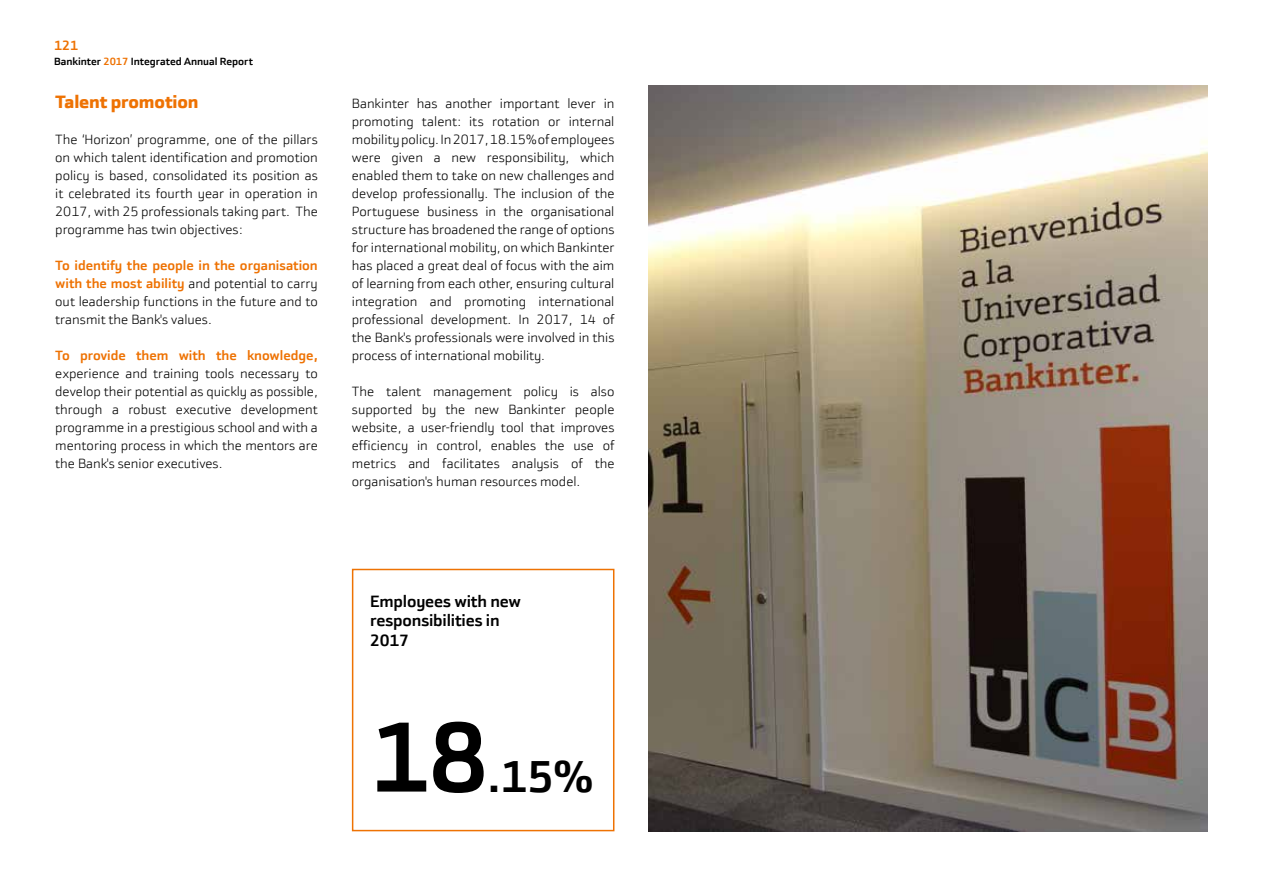
<style>
.page{position:relative;width:1263px;height:893px;background:#fff}
.page>*{position:absolute;margin:0;border:0;box-sizing:border-box;transform-origin:0 0}
.t1{font:700 45px "Bankinter Sans";color:#000}
.t2{font:900 18px "Bankinter Sans";letter-spacing:-.01em;color:#ee7203}
.t3{font:700 16.5px/19.8px "Bankinter Sans";letter-spacing:-.01em;color:#000}
.t4{font:300 13.5px/18px "Bankinter Sans";color:#000;text-align:justify}
.t5{font:700 13.5px "Bankinter Sans";color:#ee7203}
.t6{font:700 10.5px "Bankinter Sans";color:#000}
.s1{color:#ee7203}
.s2{font-weight:700;color:#ee7203}
.s3{font-size:99.75px}
</style>
<div class="page">
<img style="left:648px;top:85px;width:560px;height:746px">
<div style="left:352px;top:569px;width:262px;height:262px;background:#fff;border:2px solid #ee7203"></div>
<p class="t5" style="left:54px;top:37px;width:26px">121</p>
<p class="t6" style="left:54px;top:55px;width:200px">Bankinter <span class="s1">2017</span> Integrated Annual Report</p>
<h2 class="t2" style="left:55px;top:90px;width:145px">Talent promotion</h2>
<p class="t4" style="left:55px;top:131px;width:264px">The ‘Horizon’ programme, one of the pillars on which talent identification and promotion policy is based, consolidated its position as it celebrated its fourth year in operation in 2017, with 25 professionals taking part. The programme has twin objectives:</p>
<p class="t4" style="left:55px;top:257px;width:264px"><span class="s2">To identify the people in the organisation with the most ability</span> and potential to carry out leadership functions in the future and to transmit the Bank's values.</p>
<p class="t5" style="left:55px;top:347px;width:264px">To provide them with the knowledge,</p>
<p class="t4" style="left:55px;top:365px;width:264px">experience and training tools necessary to develop their potential as quickly as possible, through a robust executive development programme in a prestigious school and with a mentoring process in which the mentors are the Bank's senior executives.</p>
<p class="t4" style="left:352px;top:95px;width:264px">Bankinter has another important lever in promoting talent: its rotation or internal mobility policy. In 2017, 18.15% of employees were given a new responsibility, which enabled them to take on new challenges and develop professionally. The inclusion of the Portuguese business in the organisational structure has broadened the range of options for international mobility, on which Bankinter has placed a great deal of focus with the aim of learning from each other, ensuring cultural integration and promoting international professional development. In 2017, 14 of the Bank's professionals were involved in this process of international mobility.</p>
<p class="t4" style="left:352px;top:383px;width:264px">The talent management policy is also supported by the new Bankinter people website, a user-friendly tool that improves efficiency in control, enables the use of metrics and facilitates analysis of the organisation's human resources model.</p>
<p class="t3" style="left:370px;top:591px;width:152px">Employees with new responsibilities in<br>2017</p>
<h1 class="t1" style="left:370px;top:748px;width:225px"><span class="s3">18</span>.15%</h1>
</div>
